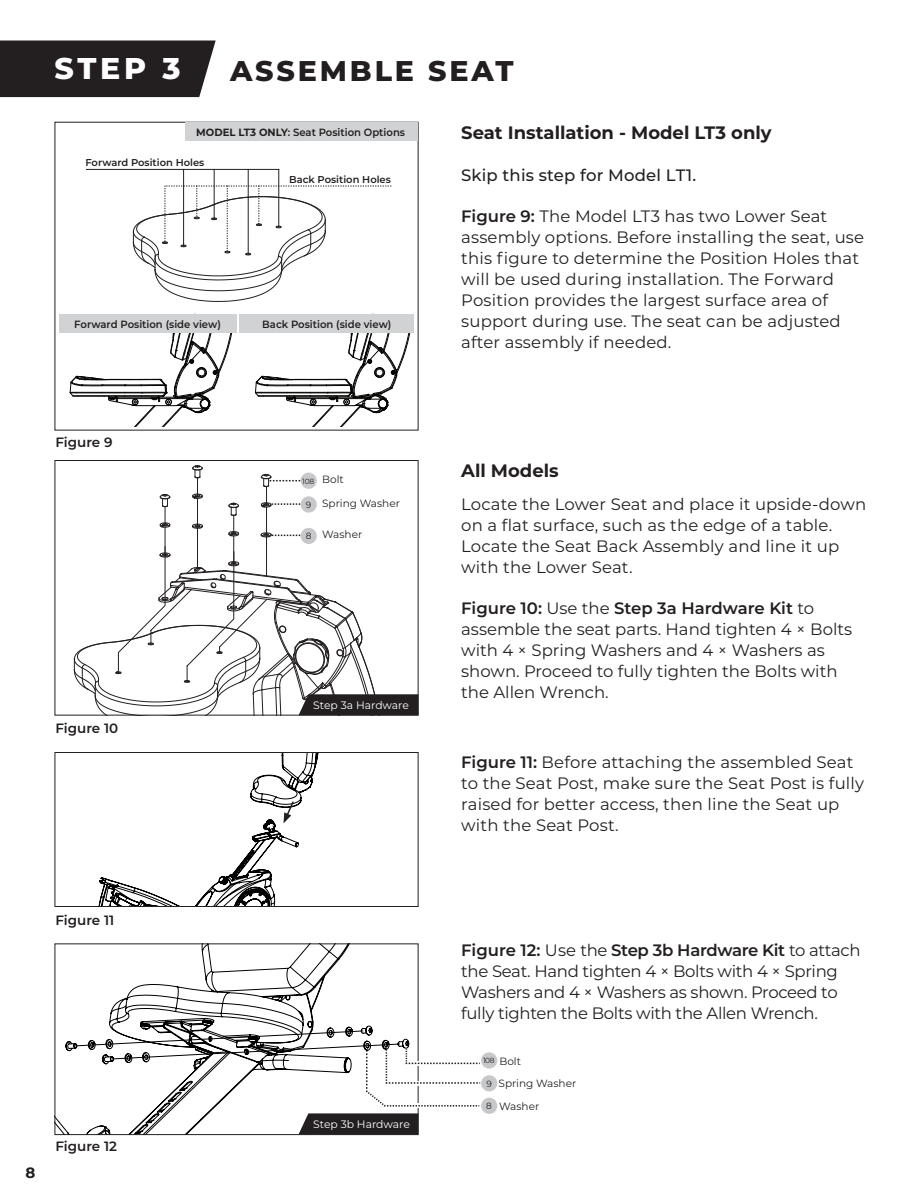
<style>
.page{position:relative;width:918px;height:1188px;background:#fff}
.page>*{position:absolute;margin:0;border:0;box-sizing:border-box;transform-origin:0 0}
.t1{font:800 30px "Montserrat";color:#fff}
.t2{font:800 28.5px "Montserrat";letter-spacing:.1em;color:#231f20}
.t3{font:700 18px "Montserrat";color:#231f20}
.t4{font:16.5px/21px "Montserrat";letter-spacing:.01em;color:#231f20}
.t5{font:16.5px/21px "Montserrat";letter-spacing:-.02em;color:#231f20}
.t6{font:500 16.5px "Montserrat";letter-spacing:.01em;color:#231f20}
.t7{font:700 15px "Montserrat";color:#231f20}
.t8{font:600 13.5px "Montserrat";color:#231f20}
.t9{font:10.8px "Montserrat";color:#fff}
.t10{font:600 10.5px "Montserrat";color:#231f20;scale:.96 1}
.t11{font:10.5px/22.2px "Montserrat";color:#231f20}
.t12{font:10.35px "Montserrat";color:#fff}
.t13{font:600 9.9px "Montserrat";color:#231f20}
.t14{font:9px "Montserrat";color:#231f20}
.t15{font:7.5px "Montserrat";letter-spacing:-.045em;color:#231f20}
.s1{font-weight:700}
.s2{font-weight:600}
</style>
<div class="page">
<svg style="left:57px;top:945px;width:352px;height:188px"></svg>
<div style="left:55px;top:943px;width:364px;height:192px;border:1px solid #231f20"></div>
<div style="left:55px;top:752px;width:364px;height:155px;border:1px solid #231f20"></div>
<hr style="left:183px;top:169px;width:1px;height:77px;background:#231f20">
<hr style="left:214px;top:169px;width:1px;height:51px;background:#231f20">
<hr style="left:248px;top:169px;width:1px;height:85px;background:#231f20">
<hr style="left:278px;top:169px;width:1px;height:58px;background:#231f20">
<hr style="left:86px;top:169px;width:193px;height:1px;background:#231f20">
<svg style="left:133px;top:186px;width:258px;height:116px"></svg>
<div style="left:414px;top:1103px;width:8px;height:5px;background:#fff"></div>
<svg style="left:98px;top:753px;width:223px;height:154px"></svg>
<div style="left:481px;top:1052px;width:16px;height:17px;background:#c7c8ca;border-radius:50%"></div>
<div style="left:481px;top:1075px;width:16px;height:16px;background:#c7c8ca;border-radius:50%"></div>
<div style="left:481px;top:1098px;width:16px;height:16px;background:#c7c8ca;border-radius:50%"></div>
<svg style="left:365px;top:1047px;width:117px;height:60px"></svg>
<svg style="left:70px;top:314px;width:165px;height:112px"></svg>
<svg style="left:255px;top:314px;width:158px;height:112px"></svg>
<div style="left:59px;top:315px;width:177px;height:18px;background:#d1d2d4"></div>
<div style="left:240px;top:315px;width:174px;height:18px;background:#d1d2d4"></div>
<div style="left:185px;top:123px;width:233px;height:18px;background:#d1d2d4"></div>
<div style="left:0;top:40px;width:216px;height:57px;background:#231f20"></div>
<svg style="left:298px;top:1113px;width:120px;height:22px;background:#312d2e"></svg>
<svg style="left:74px;top:465px;width:344px;height:250px"></svg>
<h1 class="t1" style="left:55px;top:55px;width:127px">STEP 3</h1>
<h2 class="t2" style="left:230px;top:58px;width:285px">ASSEMBLE SEAT</h2>
<p class="t12" style="left:58px;top:60px;width:51px">FIGURE 4</p>
<p class="t10" style="left:196px;top:128px;width:219px"><span class="s1">MODEL LT3 ONLY</span>: Seat Position Options</p>
<p class="t13" style="left:85px;top:157px;width:120px">Forward Position Holes</p>
<p class="t13" style="left:289px;top:174px;width:103px">Back Position Holes</p>
<p class="t10" style="left:74px;top:320px;width:154px">Forward Position (side view)</p>
<p class="t10" style="left:262px;top:320px;width:136px">Back Position (side view)</p>
<p class="t3" style="left:461px;top:124px;width:312px">Seat Installation - Model LT3 only</p>
<p class="t6" style="left:461px;top:167px;width:237px">Skip this step for Model LT1.</p>
<p class="t4" style="left:461px;top:206px;width:404px"><span class="s2">Figure 9:</span> The Model LT3 has two Lower Seat assembly options. Before installing the seat, use this figure to determine the Position Holes that will be used during installation. The Forward Position provides the largest surface area of support during use. The seat can be adjusted after assembly if needed.</p>
<p class="t8" style="left:55px;top:437px;width:59px">Figure 9</p>
<p class="t8" style="left:55px;top:722px;width:64px">Figure 10</p>
<p class="t8" style="left:55px;top:915px;width:60px">Figure 11</p>
<p class="t7" style="left:26px;top:1166px;width:11px">8</p>
<p class="t8" style="left:55px;top:1141px;width:63px">Figure 12</p>
<p class="t15" style="left:302px;top:477px;width:14px">108</p>
<p class="t14" style="left:306px;top:500px;width:7px">9</p>
<p class="t14" style="left:306px;top:532px;width:7px">8</p>
<p class="t11" style="left:322px;top:468px;width:23px">Bolt</p>
<p class="t11" style="left:322px;top:493px;width:79px">Spring Washer</p>
<p class="t11" style="left:322px;top:523px;width:42px">Washer</p>
<p class="t9" style="left:313px;top:700px;width:97px">Step 3a Hardware</p>
<p class="t9" style="left:313px;top:1119px;width:98px">Step 3b Hardware</p>
<p class="t3" style="left:461px;top:462px;width:99px">All Models</p>
<p class="t4" style="left:461px;top:494px;width:406px">Locate the Lower Seat and place it upside-down on a flat surface, such as the edge of a table.<br>Locate the Seat Back Assembly and line it up with the Lower Seat.</p>
<p class="t4" style="left:461px;top:598px;width:393px"><span class="s2">Figure 10:</span> Use the <span class="s2">Step 3a Hardware Kit</span> to assemble the seat parts. Hand tighten 4 × Bolts with 4 × Spring Washers and 4 × Washers as shown. Proceed to fully tighten the Bolts with the Allen Wrench.</p>
<p class="t4" style="left:461px;top:752px;width:404px"><span class="s2">Figure 11:</span> Before attaching the assembled Seat to the Seat Post, make sure the Seat Post is fully raised for better access, then line the Seat up with the Seat Post.</p>
<p class="t5" style="left:461px;top:941px;width:401px"><span class="s2">Figure 12:</span> Use the <span class="s2">Step 3b Hardware Kit</span> to attach the Seat. Hand tighten 4 × Bolts with 4 × Spring Washers and 4 × Washers as shown. Proceed to fully tighten the Bolts with the Allen Wrench.</p>
<p class="t11" style="left:499px;top:1050px;width:79px">Bolt<br>Spring Washer</p>
<p class="t11" style="left:499px;top:1096px;width:42px">Washer</p>
<p class="t15" style="left:483px;top:1057px;width:13px">108</p>
<p class="t14" style="left:486px;top:1079px;width:7px">9</p>
<p class="t14" style="left:486px;top:1101px;width:7px">8</p>
</div>
